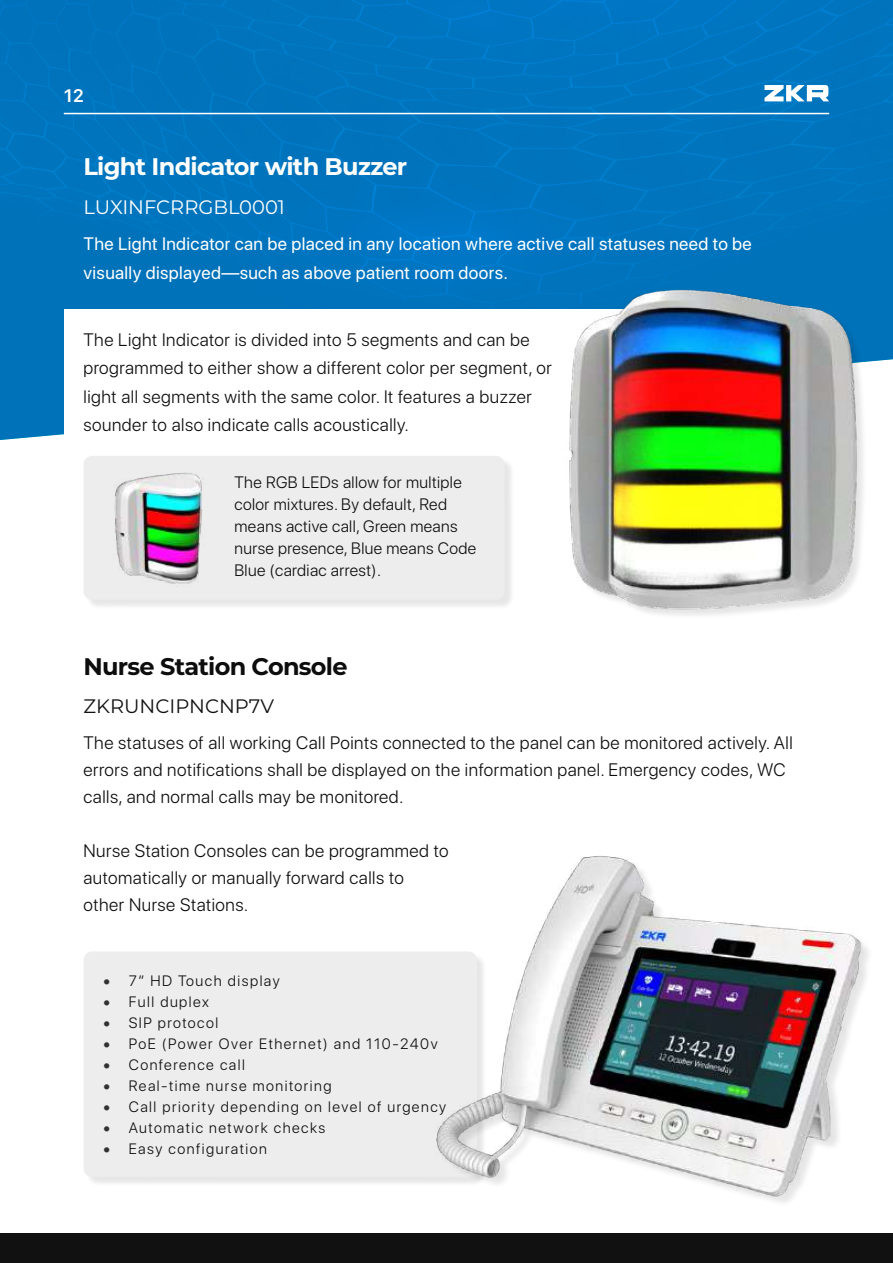
<style>
.page{position:relative;width:893px;height:1263px;background:#fff}
.page>*{position:absolute;margin:0;border:0;box-sizing:border-box;transform-origin:0 0}
.t1{font:700 24px "Montserrat";letter-spacing:-.03em;color:#fff}
.t2{font:700 24px "Montserrat";letter-spacing:-.03em;color:#0d0d0d}
.t3{font:19.5px "Montserrat";color:#fff}
.t4{font:19.5px "Montserrat";color:#121111}
.t5{font:300 18px/27px "SF Pro Display";letter-spacing:.03em;color:#0d0d0d}
.t6{font:18px/28.5px "SF Pro Display";letter-spacing:.02em;color:#fff}
.t7{font:600 18px "SF Pro Text";color:#fff}
.t8{font:300 16.5px/21.9px "SF Pro Display";letter-spacing:.025em;color:#0d0d0d}
.t9{font:300 15px "SF Pro Display";letter-spacing:.1em;color:#0d0d0d}
.s1{font-weight:700;color:#323232}
</style>
<div class="page">
<div style="left:0;top:1233px;width:893px;height:30px;background:#121111"></div>
<img style="left:0;top:0;width:893px;height:440px">
<div style="left:64px;top:309px;width:655px;height:165px;background:#fff"></div>
<div style="left:571px;top:292px;width:296px;height:328px;background:#000;opacity:.1"></div>
<img style="left:564px;top:278px;width:298px;height:339px">
<div style="left:85px;top:457px;width:430px;height:153px;background:#000;opacity:.1"></div>
<div style="left:84px;top:456px;width:420px;height:144px;background:#ededed;border-radius:9px"></div>
<img style="left:84px;top:456px;width:119px;height:144px">
<div style="left:85px;top:953px;width:403px;height:235px;background:#000;opacity:.1"></div>
<div style="left:84px;top:951px;width:393px;height:226px;background:#ededed;border-radius:9px"></div>
<img style="left:432px;top:856px;width:437px;height:347px">
<hr style="left:64px;top:113px;width:765px;height:1px;background:#fff">
<svg style="left:764px;top:85px;width:65px;height:16px"></svg>
<p class="t7" style="left:64px;top:83px;width:22px">12</p>
<h1 class="t1" style="left:84px;top:150px;width:325px">Light Indicator with Buzzer</h1>
<p class="t3" style="left:84px;top:193px;width:203px">LUXINFCRRGBL0001</p>
<p class="t6" style="left:84px;top:230px;width:670px">The Light Indicator can be placed in any location where active call statuses need to be visually displayed—such as above patient room doors.</p>
<p class="t5" style="left:84px;top:325px;width:470px;line-height:28.5px">The Light Indicator is divided into 5 segments and can be programmed to either show a different color per segment, or light all segments with the same color. It features a buzzer sounder to also indicate calls acoustically.</p>
<p class="t8" style="left:234px;top:472px;width:243px">The RGB LEDs allow for multiple color mixtures. By default, Red means active call, Green means nurse presence, Blue means Code<br>Blue (cardiac arrest).</p>
<h1 class="t2" style="left:84px;top:649px;width:266px">Nurse Station Console</h1>
<p class="t4" style="left:84px;top:693px;width:192px">ZKRUNCIPNCNP7V</p>
<p class="t5" style="left:84px;top:730px;width:711px">The statuses of all working Call Points connected to the panel can be monitored actively. All errors and notifications shall be displayed on the information panel. Emergency codes, WC calls, and normal calls may be monitored.</p>
<p class="t5" style="left:84px;top:838px;width:367px">Nurse Station Consoles can be programmed to automatically or manually forward calls to other Nurse Stations.</p>
<p class="t9" style="left:103px;top:970px;width:178px"><span class="s1">•</span> 7” HD Touch display</p>
<p class="t9" style="left:103px;top:991px;width:107px"><span class="s1">•</span> Full duplex</p>
<p class="t9" style="left:103px;top:1012px;width:117px"><span class="s1">•</span> SIP protocol</p>
<p class="t9" style="left:103px;top:1033px;width:336px"><span class="s1">•</span> PoE (Power Over Ethernet) and 110-240v</p>
<p class="t9" style="left:103px;top:1054px;width:143px"><span class="s1">•</span> Conference call</p>
<p class="t9" style="left:103px;top:1075px;width:230px"><span class="s1">•</span> Real-time nurse monitoring</p>
<p class="t9" style="left:103px;top:1096px;width:344px"><span class="s1">•</span> Call priority depending on level of urgency</p>
<p class="t9" style="left:103px;top:1117px;width:223px"><span class="s1">•</span> Automatic network checks</p>
<p class="t9" style="left:103px;top:1138px;width:165px"><span class="s1">•</span> Easy configuration</p>
</div>
